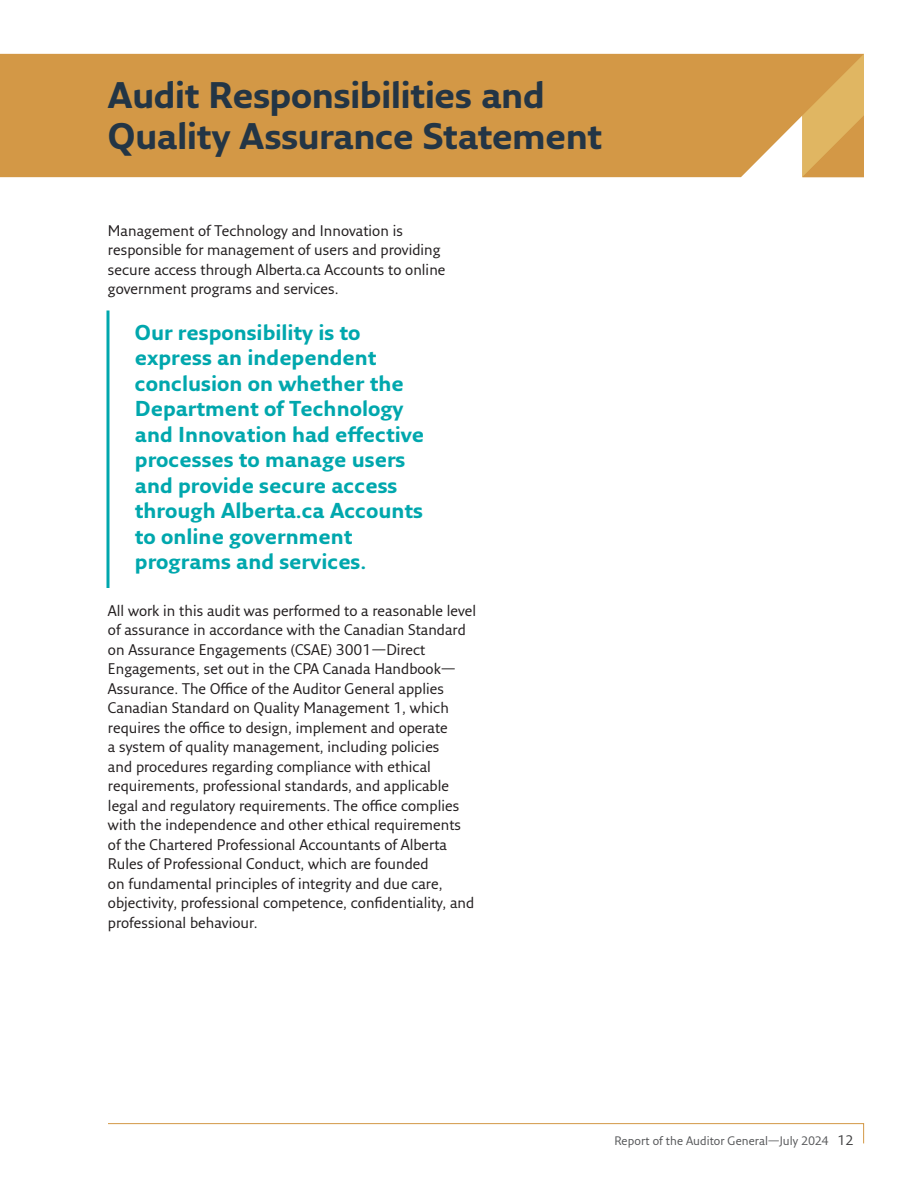
<style>
.page{position:relative;width:918px;height:1188px;background:#fff}
.page>*{position:absolute;margin:0;border:0;box-sizing:border-box;transform-origin:0 0}
.Head-1_TOC{font:700 36px/40.5px "Fresco Sans Pro";letter-spacing:-.015em;color:#233545}
.Pull_Quote{font:700 21px/25.5px "Fresco Sans Pro";color:#00a7ad}
.Body_Copy{font:15px/19.5px "Fresco Sans Pro";color:#231f20}
.t1{font:12px "Fresco Sans Pro";letter-spacing:.005em;color:#57585a}
.s1{font-size:13.5px;color:#3e3e3f}
</style>
<div class="page">
<svg style="left:108px;top:1123px;width:756px;height:21px"></svg>
<div style="left:0;top:54px;width:802px;height:123px;background:#d39846"></div>
<svg style="left:802px;top:54px;width:62px;height:123px;background:#d9a654"></svg>
<hr style="left:106px;top:310px;width:3px;height:278px;background:#00a7ad">
<p class="Head-1_TOC" style="left:108px;top:74px;width:496px">Audit Responsibilities and<br>Quality Assurance Statement</p>
<p class="Body_Copy" style="left:108px;top:220px;width:339px">Management of Technology and Innovation is responsible for management of users and providing secure access through Alberta.ca Accounts to online government programs and services.</p>
<p class="Pull_Quote" style="left:135px;top:319px;width:291px">Our responsibility is to express an independent conclusion on whether the<br>Department of Technology and Innovation had effective processes to manage users and provide secure access through Alberta.ca Accounts to online government programs and services.</p>
<p class="Body_Copy" style="left:108px;top:600px;width:370px">All work in this audit was performed to a reasonable level of assurance in accordance with the Canadian Standard on Assurance Engagements (CSAE) 3001—Direct Engagements, set out in the CPA Canada Handbook— Assurance. The Office of the Auditor General applies Canadian Standard on Quality Management 1, which requires the office to design, implement and operate<br>a system of quality management, including policies<br>and procedures regarding compliance with ethical requirements, professional standards, and applicable legal and regulatory requirements. The office complies with the independence and other ethical requirements of the Chartered Professional Accountants of Alberta Rules of Professional Conduct, which are founded<br>on fundamental principles of integrity and due care, objectivity, professional competence, confidentiality, and professional behaviour.</p>
<p class="t1" style="left:614px;top:1133px;width:241px">Report of the Auditor General—July 2024 <span class="s1">12</span></p>
</div>
